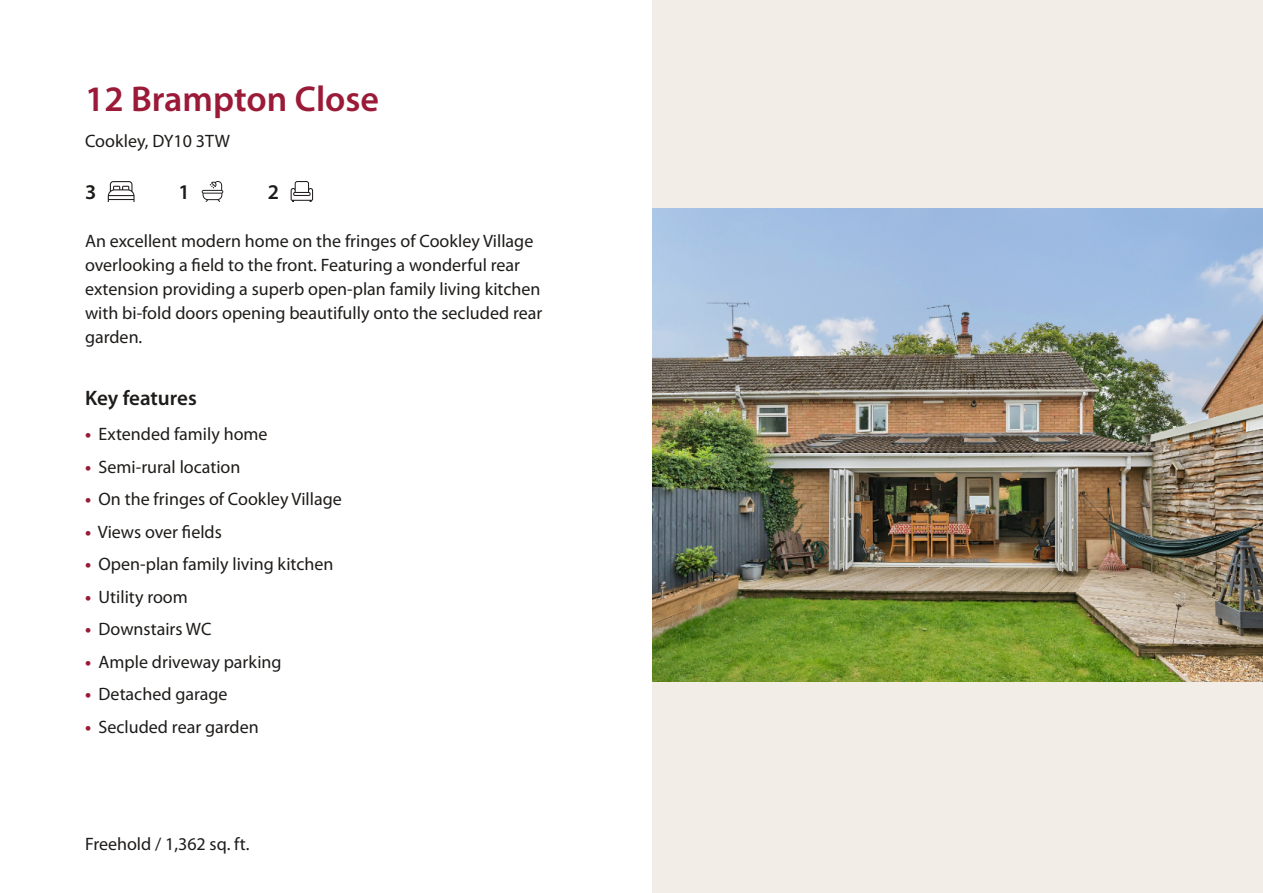
<style>
.page{position:relative;width:1263px;height:893px;background:#fff}
.page>*{position:absolute;margin:0;border:0;box-sizing:border-box;transform-origin:0 0}
.t1{font:600 36px "Myriad Pro";color:#9b1a38}
.t2{font:600 21px "Myriad Pro";letter-spacing:-.005em;color:#1e1c1a}
.t3{font:18px/24px "Myriad Pro";color:#1e1c1a}
.s1{font-weight:700;color:#9b1a38}
</style>
<div class="page">
<div style="left:653px;top:0;width:610px;height:893px;background:#f2eee7"></div>
<svg style="left:108px;top:181px;width:27px;height:21px"></svg>
<svg style="left:202px;top:181px;width:21px;height:21px"></svg>
<svg style="left:291px;top:181px;width:22px;height:21px"></svg>
<img style="left:653px;top:209px;width:610px;height:473px">
<h1 class="t1" style="left:85px;top:84px;width:296px">12 Brampton Close</h1>
<p class="t3" style="left:85px;top:130px;width:146px">Cookley, DY10 3TW</p>
<p class="t2" style="left:85px;top:183px;width:13px">3</p>
<p class="t2" style="left:179px;top:183px;width:13px">1</p>
<p class="t2" style="left:268px;top:183px;width:13px">2</p>
<p class="t3" style="left:85px;top:230px;width:459px">An excellent modern home on the fringes of Cookley Village overlooking a field to the front. Featuring a wonderful rear extension providing a superb open-plan family living kitchen with bi-fold doors opening beautifully onto the secluded rear garden.</p>
<p class="t2" style="left:85px;top:390px;width:113px">Key features</p>
<p class="t3" style="left:85px;top:424px;width:184px"><span class="s1">•</span> Extended family home</p>
<p class="t3" style="left:85px;top:456px;width:157px"><span class="s1">•</span> Semi-rural location</p>
<p class="t3" style="left:85px;top:489px;width:258px"><span class="s1">•</span> On the fringes of Cookley Village</p>
<p class="t3" style="left:85px;top:521px;width:138px"><span class="s1">•</span> Views over fields</p>
<p class="t3" style="left:85px;top:554px;width:250px"><span class="s1">•</span> Open-plan family living kitchen</p>
<p class="t3" style="left:85px;top:586px;width:104px"><span class="s1">•</span> Utility room</p>
<p class="t3" style="left:85px;top:619px;width:128px"><span class="s1">•</span> Downstairs WC</p>
<p class="t3" style="left:85px;top:651px;width:198px"><span class="s1">•</span> Ample driveway parking</p>
<p class="t3" style="left:85px;top:684px;width:144px"><span class="s1">•</span> Detached garage</p>
<p class="t3" style="left:85px;top:716px;width:175px"><span class="s1">•</span> Secluded rear garden</p>
<p class="t3" style="left:85px;top:834px;width:166px">Freehold / 1,362 sq. ft.</p>
</div>
